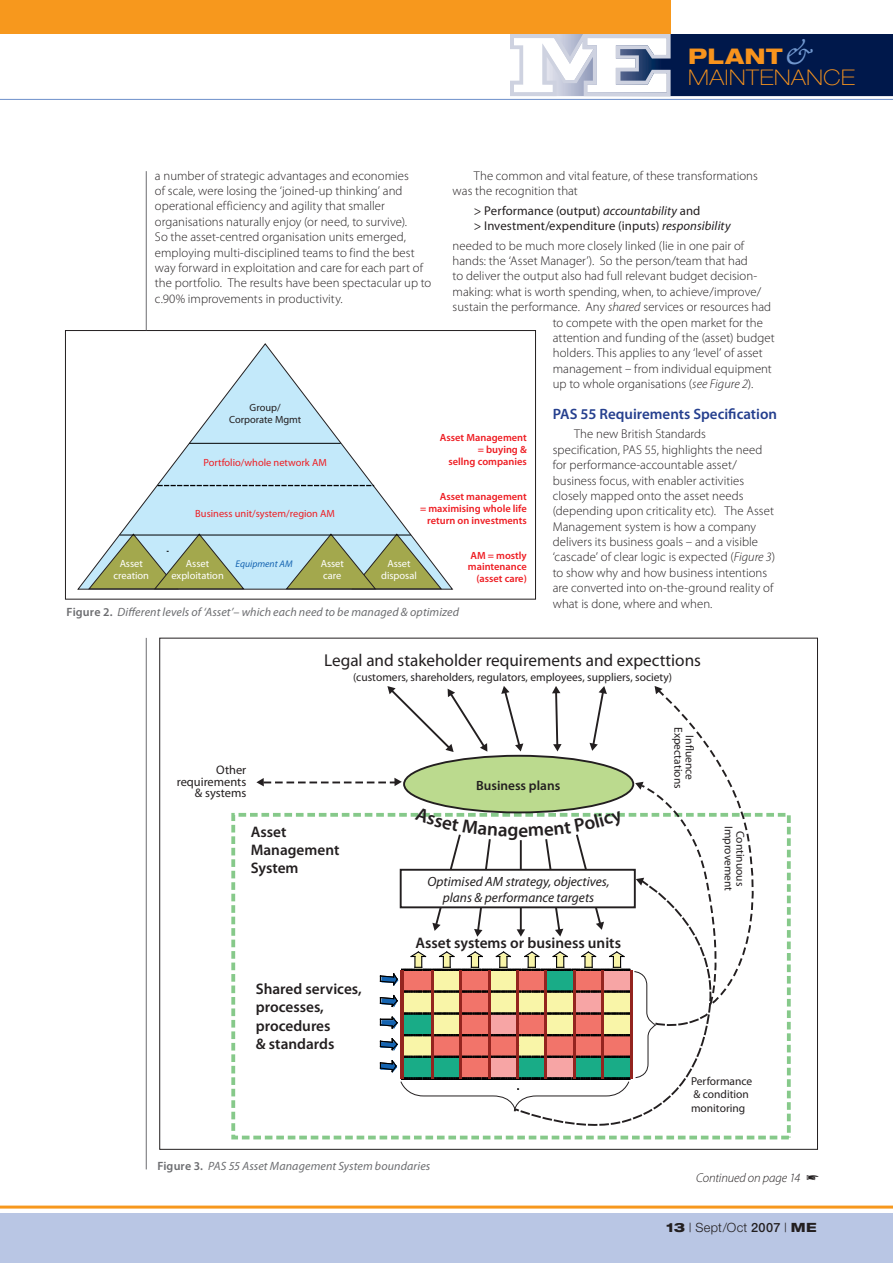
<style>
.page{position:relative;width:893px;height:1263px;background:#fff}
.page>*{position:absolute;margin:0;border:0;box-sizing:border-box;transform-origin:0 0}
.t1{font:100 expanded 21.6px/21px "Helvetica Neue";letter-spacing:.03em;color:#f7931d}
.t2{font:17.25px "Myriad Pro";color:#231f20}
.t3{font:600 15.3px/18.3px "Myriad Pro";color:#231f20}
.t4{font:600 15px "Myriad Pro";color:#253f8e}
.t5{font:italic 13.35px/16px "Myriad Pro";color:#231f20;text-align:center}
.t6{font:600 13.35px "Myriad Pro";color:#231f20}
.t7{font:300 12.75px/15.3px "Myriad Pro";letter-spacing:.005em;color:#231f20}
.t8{font:12.75px/15.3px "Myriad Pro";letter-spacing:.005em;color:#231f20}
.t9{font:300 12.75px "Helvetica Neue";letter-spacing:.025em;color:#231f20}
.t10{font:italic 300 12.75px "Myriad Pro";letter-spacing:-.005em;color:#231f20}
.t11{font:12.45px/11.4px "Myriad Pro";color:#231f20;text-align:right}
.t12{font:italic 12px "Myriad Pro";letter-spacing:.01em;color:#6c6d70}
.t13{font:11.4px/13.4px "Myriad Pro";color:#231f20;text-align:center}
.t14{font:600 10.5px/11.7px "Myriad Pro";color:#ee1d23;text-align:right}
.t15{font:10.5px/11.7px "Myriad Pro";color:#fff;text-align:center}
.t16{font:10.5px "Myriad Pro";color:#ee1d23}
.t17{font:10.5px/11.7px "Myriad Pro";color:#231f20;text-align:center}
.t18{font:italic 9.6px "Myriad Pro";color:#1564b1}
.s1{font-weight:800}
.s2{font-family:"Adobe Garamond Pro";font-weight:400;font-style:italic;font-stretch:normal;font-size:33px;color:#7197ce}
.s3{font-style:italic}
.s4{font-weight:600;font-style:normal}
.s5{font-weight:800;font-stretch:expanded}
.s6{font-weight:500}
</style>
<div class="page">
<div style="left:0;top:1213px;width:893px;height:50px;background:#b9c6e4"></div>
<hr style="left:0;top:99px;width:893px;height:1px;background:#6d90ca">
<hr style="left:0;top:1205px;width:893px;height:3px;background:#f7981d">
<div style="left:0;top:0;width:671px;height:34px;background:#f7981d"></div>
<svg style="left:77px;top:343px;width:377px;height:247px"></svg>
<svg style="left:286px;top:533px;width:156px;height:57px;background:#acbb93"></svg>
<hr style="left:190px;top:443px;width:150px;height:1px;background:#000001">
<svg style="left:88px;top:533px;width:157px;height:57px;background:#acbb93"></svg>
<hr style="left:120px;top:535px;width:290px;height:1px;background:#000001">
<svg style="left:158px;top:485px;width:215px;height:1px"></svg>
<div style="left:65px;top:330px;width:471px;height:269px;border:1px solid #231f20"></div>
<div style="left:231px;top:813px;width:560px;height:326px;border:4px dashed #86c98a"></div>
<svg style="left:513px;top:1112px;width:207px;height:25px"></svg>
<svg style="left:510px;top:34px;width:383px;height:62px"></svg>
<hr style="left:146px;top:171px;width:1px;height:159px;background:#6c6d70">
<hr style="left:146px;top:638px;width:1px;height:531px;background:#6c6d70">
<svg style="left:256px;top:686px;width:514px;height:426px"></svg>
<h1 class="t1" style="left:688px;top:45px;width:169px"><span class="s1">PLANT</span><span class="s2">&amp;<br></span>MAINTENANCE</h1>
<p class="t7" style="left:453px;top:168px;width:307px;text-indent:21px">The common and vital feature, of these transformations was the recognition that</p>
<p class="t8" style="left:474px;top:203px;width:258px">&gt; Performance (output) <span class="s3">accountability</span> and<br>&gt; Investment/expenditure (inputs) <span class="s3">responsibility</span></p>
<p class="t7" style="left:453px;top:238px;width:293px">needed to be much more closely linked (lie in one pair of</p>
<p class="t7" style="left:453px;top:253px;width:297px">hands: the ‘Asset Manager’). So the person/team that had</p>
<p class="t7" style="left:453px;top:268px;width:306px">to deliver the output also had full relevant budget decision-</p>
<p class="t7" style="left:453px;top:284px;width:310px">making: what is worth spending, when, to achieve/improve/</p>
<p class="t7" style="left:453px;top:299px;width:320px">sustain the performance. Any <span class="s3">shared</span> services or resources had</p>
<p class="t7" style="left:553px;top:315px;width:212px">to compete with the open market for the</p>
<p class="t7" style="left:553px;top:330px;width:223px">attention and funding of the (asset) budget</p>
<p class="t7" style="left:553px;top:345px;width:211px">holders. This applies to any ‘level’ of asset</p>
<p class="t7" style="left:553px;top:361px;width:221px">management – from individual equipment</p>
<p class="t7" style="left:553px;top:376px;width:202px">up to whole organisations (<span class="s3">see Figure 2</span>).</p>
<p class="t4" style="left:553px;top:404px;width:226px">PAS 55 Requirements Specification</p>
<p class="t7" style="left:553px;top:426px;width:224px;text-indent:21px">The new British Standards specification, PAS 55, highlights the need for performance-accountable asset/ business focus, with enabler activities closely mapped onto the asset needs (depending upon criticality etc). The Asset Management system is how a company delivers its business goals – and a visible ‘cascade’ of clear logic is expected (<span class="s3">Figure 3</span>) to show why and how business intentions are converted into on-the-ground reality of what is done, where and when.</p>
<p class="t12" style="left:67px;top:605px;width:394px"><span class="s4">Figure 2.</span> Different levels of ‘Asset’– which each need to be managed &amp; optimized</p>
<p class="t7" style="left:155px;top:168px;width:278px">a number of strategic advantages and economies<br>of scale, were losing the ‘joined-up thinking’ and operational efficiency and agility that smaller organisations naturally enjoy (or need, to survive).<br>So the asset-centred organisation units emerged, employing multi-disciplined teams to find the best way forward in exploitation and care for each part of the portfolio. The results have been spectacular up to c.90% improvements in productivity.</p>
<p class="t17" style="left:229px;top:401px;width:74px">Group/<br>Corporate Mgmt</p>
<p class="t16" style="left:204px;top:456px;width:125px">Portfolio/whole network AM</p>
<p class="t14" style="left:440px;top:432px;width:88px">Asset Management = buying &amp;<br>sellng companies</p>
<p class="t14" style="left:420px;top:490px;width:108px">Asset management<br>= maximising whole life return on investments</p>
<p class="t14" style="left:468px;top:549px;width:60px">AM = mostly maintenance (asset care)</p>
<p class="t16" style="left:195px;top:507px;width:141px">Business unit/system/region AM</p>
<p class="t15" style="left:120px;top:557px;width:25px">Asset</p>
<p class="t18" style="left:236px;top:558px;width:59px">Equipment AM</p>
<p class="t15" style="left:113px;top:569px;width:37px">creation</p>
<p class="t15" style="left:171px;top:557px;width:54px">Asset exploitation</p>
<p class="t15" style="left:321px;top:557px;width:25px;text-align:left">Asset care</p>
<p class="t15" style="left:381px;top:557px;width:37px">Asset disposal</p>
<p class="t11" style="left:177px;top:764px;width:71px">Other requirements &amp; systems</p>
<h2 class="t2" style="left:324px;top:650px;width:378px">Legal and stakeholder requirements and expecttions</h2>
<p class="t13" style="left:353px;top:671px;width:321px">(customers, shareholders, regulators, employees, suppliers, society)</p>
<p class="t6" style="left:476px;top:777px;width:86px">Business plans</p>
<p class="t13" style="left:695px;top:727px;width:63px;line-height:11.4px;rotate:90deg">In uence<br>Expectations</p>
<p class="t3" style="left:251px;top:822px;width:90px">Asset<br>Management<br>System</p>
<p class="t3" style="left:256px;top:979px;width:107px">Shared services, processes, procedures<br>&amp; standards</p>
<p class="t5" style="left:427px;top:873px;width:184px">Optimised AM strategy, objectives, plans &amp; performance targets</p>
<p class="t3" style="left:415px;top:933px;width:207px">Asset systems or business units</p>
<p class="t13" style="left:746px;top:826px;width:67px;line-height:11.4px;rotate:90deg">Continuous<br>Improvement</p>
<p class="t12" style="left:157px;top:1158px;width:274px"><span class="s4">Figure 3.</span> PAS 55 Asset Management System boundaries</p>
<p class="t13" style="left:691px;top:1074px;width:63px;text-align:left">Performance &amp; condition monitoring</p>
<p class="t10" style="left:696px;top:1170px;width:124px">Continued on page 14 •</p>
<p class="t9" style="left:666px;top:1219px;width:152px"><span class="s5">13</span> | Sept/Oct <span class="s6">2007</span> | <span class="s5">ME</span></p>
</div>
